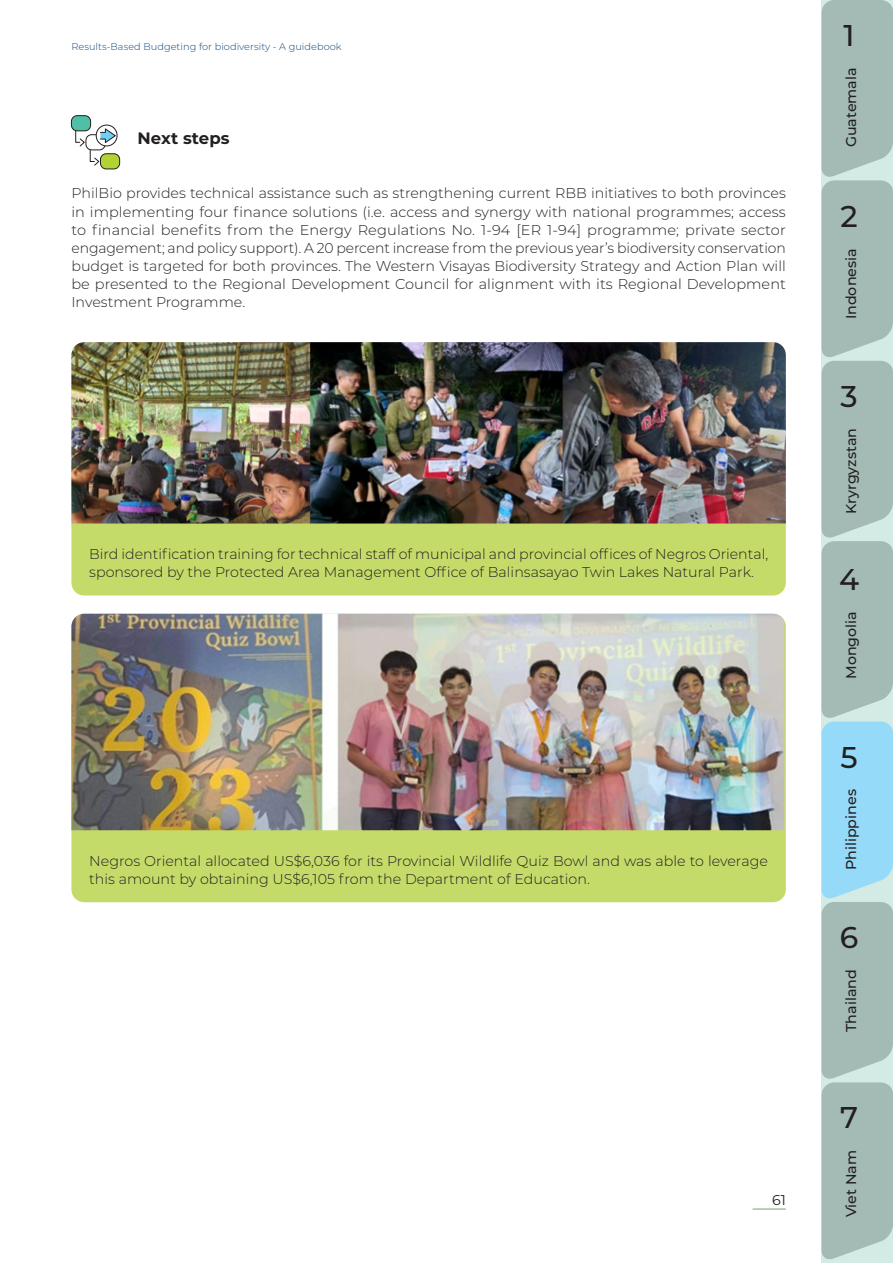
<style>
.page{position:relative;width:893px;height:1263px;background:#fff}
.page>*{position:absolute;margin:0;border:0;box-sizing:border-box;transform-origin:0 0}
.H1_Heading{font:500 30px "Montserrat";color:#231f20}
.B1_Body{font:700 16.5px "Montserrat";letter-spacing:.005em;color:#231f20}
.B1_Body-2{font:300 14.25px/18px "Montserrat";color:#231f20}
.Country_tabs{font:500 14.25px "Montserrat";color:#231f20}
.Page_numbers{font:14.25px "Montserrat";color:#231f20}
.t1{font:300 9.75px "Montserrat";letter-spacing:.005em;color:#0d467b}
</style>
<div class="page">
<svg style="left:821px;top:0;width:72px;height:1261px;background:#a5c3c1"></svg>
<hr style="left:753px;top:1209px;width:33px;height:1px;background:#91b68e">
<div style="left:71px;top:116px;width:20px;height:15px;background:#4fbfa6;border-radius:6px"></div>
<div style="left:71px;top:115px;width:20px;height:16px;border:1px solid #231f20;border-radius:6px"></div>
<div style="left:100px;top:154px;width:20px;height:15px;background:#b3d234;border-radius:6px"></div>
<div style="left:100px;top:153px;width:20px;height:16px;border:1px solid #231f20;border-radius:6px"></div>
<div style="left:96px;top:125px;width:21px;height:21px;border:1px solid #231f20;border-radius:50%"></div>
<svg style="left:75px;top:128px;width:42px;height:38px"></svg>
<div style="left:71px;top:345px;width:715px;height:250px;background:#c5db69;border-radius:13px"></div>
<img style="left:71px;top:342px;width:715px;height:181px">
<div style="left:71px;top:614px;width:715px;height:288px;background:#c5db69;border-radius:13px"></div>
<img style="left:71px;top:614px;width:715px;height:216px">
<p class="t1" style="left:71px;top:40px;width:272px">Results-Based Budgeting for biodiversity - A guidebook</p>
<p class="B1_Body" style="left:137px;top:127px;width:94px">Next steps</p>
<p class="B1_Body-2" style="left:71px;top:184px;width:716px;text-align:justify">PhilBio provides technical assistance such as strengthening current RBB initiatives to both provinces in implementing four finance solutions (i.e. access and synergy with national programmes; access to financial benefits from the Energy Regulations No. 1-94 [ER 1-94] programme; private sector engagement; and policy support). A 20 percent increase from the previous year’s biodiversity conservation budget is targeted for both provinces. The Western Visayas Biodiversity Strategy and Action Plan will be presented to the Regional Development Council for alignment with its Regional Development Investment Programme.</p>
<p class="B1_Body-2" style="left:89px;top:545px;width:680px">Bird identification training for technical staff of municipal and provincial offices of Negros Oriental, sponsored by the Protected Area Management Office of Balinsasayao Twin Lakes Natural Park.</p>
<p class="B1_Body-2" style="left:89px;top:851px;width:680px">Negros Oriental allocated US$6,036 for its Provincial Wildlife Quiz Bowl and was able to leverage this amount by obtaining US$6,105 from the Department of Education.</p>
<p class="Page_numbers" style="left:772px;top:1190px;width:15px">61</p>
<p class="H1_Heading" style="left:844px;top:14px;width:13px">1</p>
<p class="Country_tabs" style="left:841px;top:147px;width:81px;rotate:-90deg">Guatemala</p>
<p class="H1_Heading" style="left:841px;top:195px;width:19px">2</p>
<p class="Country_tabs" style="left:841px;top:319px;width:73px;rotate:-90deg">Indonesia</p>
<p class="H1_Heading" style="left:841px;top:375px;width:19px">3</p>
<p class="Country_tabs" style="left:841px;top:514px;width:88px;rotate:-90deg">Kryrgyzstan</p>
<p class="H1_Heading" style="left:839px;top:558px;width:22px">4</p>
<p class="Country_tabs" style="left:841px;top:679px;width:69px;rotate:-90deg">Mongolia</p>
<p class="H1_Heading" style="left:841px;top:736px;width:19px">5</p>
<p class="Country_tabs" style="left:841px;top:870px;width:82px;rotate:-90deg">Philippines</p>
<p class="H1_Heading" style="left:840px;top:916px;width:20px">6</p>
<p class="Country_tabs" style="left:841px;top:1032px;width:64px;rotate:-90deg">Thailand</p>
<p class="H1_Heading" style="left:840px;top:1097px;width:19px">7</p>
<p class="Country_tabs" style="left:841px;top:1217px;width:69px;rotate:-90deg">Viet Nam</p>
</div>
